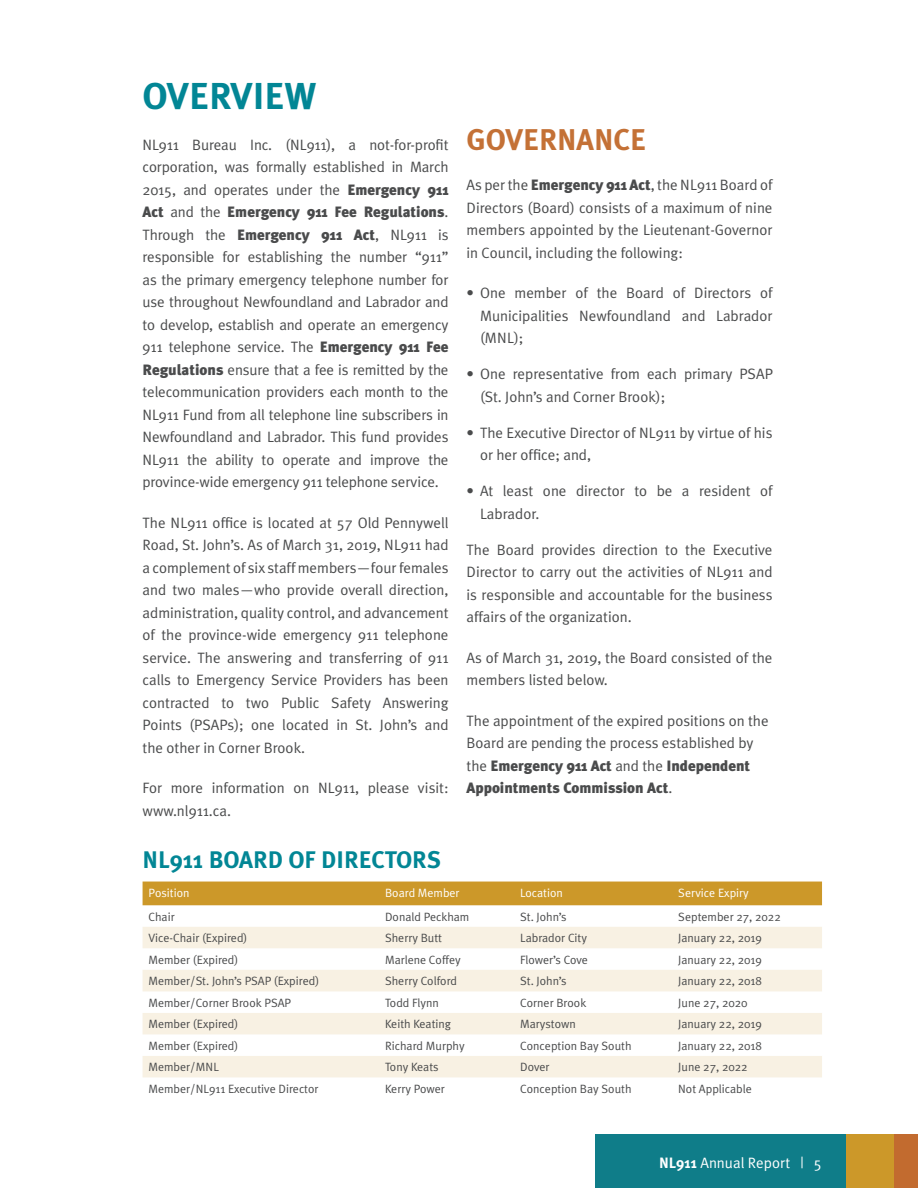
<style>
.page{position:relative;width:918px;height:1188px;background:#fff}
.page>*{position:absolute;margin:0;border:0;box-sizing:border-box;transform-origin:0 0}
.t1{font:700 37.5px "Meta Plus";color:#028695}
.t2{font:700 30px "Meta Plus";color:#c47136}
.t3{font:700 24px "Meta Plus";color:#028695}
.t4{font:15px/22.5px "Meta Plus Normal";color:#4a4b4c;text-align:justify}
.t5{font:900 15px/22.5px "Meta Plus";color:#4a4b4c}
.t6{font:15px "Meta Plus Normal";color:#fff}
.t7{font:12px "Meta Plus Normal";color:#4a4b4c}
.t8{font:12px "Meta Plus Normal";color:#fff}
.s1{font-family:"Meta Plus";font-weight:900}
.s2{font-family:"Meta Plus Normal";font-weight:400}
.s3{font-family:"Meta Plus";font-weight:700}
</style>
<div class="page">
<div style="left:143px;top:882px;width:679px;height:23px;background:#cc9829"></div>
<svg style="left:143px;top:927px;width:679px;height:150px;fill:#f8f1e3"></svg>
<div style="left:595px;top:1134px;width:252px;height:54px;background:#0f7d89"></div>
<div style="left:847px;top:1134px;width:47px;height:54px;background:#cc9829"></div>
<div style="left:894px;top:1134px;width:24px;height:54px;background:#c26b2f"></div>
<h1 class="t1" style="left:143px;top:74px;width:176px">OVERVIEW</h1>
<p class="t4" style="left:143px;top:133px;width:308px">NL911 Bureau Inc. (NL911), a not-for-profit corporation, was formally established in March 2015, and operates under the <span class="s1">Emergency 911</span></p>
<p class="t5" style="left:143px;top:201px;width:308px">Act <span class="s2">and the</span> Emergency 911 Fee Regulations<span class="s2">.</span></p>
<p class="t4" style="left:143px;top:223px;width:308px">Through the <span class="s1">Emergency 911 Act</span>, NL911 is responsible for establishing the number “911” as the primary emergency telephone number for use throughout Newfoundland and Labrador and to develop, establish and operate an emergency 911 telephone service. The <span class="s1">Emergency 911 Fee Regulations</span> ensure that a fee is remitted by the telecommunication providers each month to the NL911 Fund from all telephone line subscribers in Newfoundland and Labrador. This fund provides NL911 the ability to operate and improve the province-wide emergency 911 telephone service.</p>
<p class="t4" style="left:143px;top:511px;width:308px">The NL911 office is located at 57 Old Pennywell Road, St. John’s. As of March 31, 2019, NL911 had a complement of six staff members—four females and two males—who provide overall direction, administration, quality control, and advancement of the province-wide emergency 911 telephone service. The answering and transferring of 911 calls to Emergency Service Providers has been contracted to two Public Safety Answering Points (PSAPs); one located in St. John’s and the other in Corner Brook.</p>
<p class="t4" style="left:143px;top:776px;width:308px">For more information on NL911, please visit: www.nl911.ca.</p>
<h3 class="t3" style="left:143px;top:846px;width:300px">NL911 BOARD OF DIRECTORS</h3>
<h2 class="t2" style="left:467px;top:122px;width:181px">GOVERNANCE</h2>
<p class="t4" style="left:467px;top:173px;width:308px">As per the <span class="s1">Emergency 911 Act</span>, the NL911 Board of Directors (Board) consists of a maximum of nine members appointed by the Lieutenant-Governor in Council, including the following:</p>
<p class="t4" style="left:480px;top:281px;width:294px;text-indent:-14px">• One member of the Board of Directors of Municipalities Newfoundland and Labrador (MNL);</p>
<p class="t4" style="left:480px;top:362px;width:294px;text-indent:-14px">• One representative from each primary PSAP (St. John’s and Corner Brook);</p>
<p class="t4" style="left:480px;top:421px;width:294px;text-indent:-14px">• The Executive Director of NL911 by virtue of his or her office; and,</p>
<p class="t4" style="left:480px;top:479px;width:294px;text-indent:-14px">• At least one director to be a resident of<br>Labrador.</p>
<p class="t4" style="left:467px;top:538px;width:308px">The Board provides direction to the Executive Director to carry out the activities of NL911 and is responsible and accountable for the business affairs of the organization.</p>
<p class="t4" style="left:467px;top:646px;width:307px">As of March 31, 2019, the Board consisted of the members listed below.</p>
<p class="t4" style="left:467px;top:709px;width:304px">The appointment of the expired positions on the<br>Board are pending the process established by</p>
<p class="t5" style="left:467px;top:754px;width:285px"><span class="s2">the</span> Emergency 911 Act <span class="s2">and the</span> Independent<br>Appointments Commission Act<span class="s2">.</span></p>
<p class="t8" style="left:149px;top:886px;width:43px">Position</p>
<p class="t8" style="left:385px;top:886px;width:76px">Board Member</p>
<p class="t8" style="left:520px;top:886px;width:44px">Location</p>
<p class="t8" style="left:678px;top:886px;width:72px">Service Expiry</p>
<p class="t7" style="left:149px;top:910px;width:28px">Chair</p>
<p class="t7" style="left:385px;top:910px;width:86px">Donald Peckham</p>
<p class="t7" style="left:520px;top:910px;width:48px">St. John’s</p>
<p class="t7" style="left:678px;top:910px;width:104px">September 27, 2022</p>
<p class="t7" style="left:149px;top:931px;width:100px">Vice-Chair (Expired)</p>
<p class="t7" style="left:385px;top:931px;width:59px">Sherry Butt</p>
<p class="t7" style="left:520px;top:931px;width:68px">Labrador City</p>
<p class="t7" style="left:678px;top:931px;width:85px">January 22, 2019</p>
<p class="t7" style="left:149px;top:953px;width:91px">Member (Expired)</p>
<p class="t7" style="left:385px;top:953px;width:77px">Marlene Coffey</p>
<p class="t7" style="left:520px;top:953px;width:69px">Flower’s Cove</p>
<p class="t7" style="left:678px;top:953px;width:85px">January 22, 2019</p>
<p class="t7" style="left:149px;top:974px;width:172px">Member/St. John’s PSAP (Expired)</p>
<p class="t7" style="left:385px;top:974px;width:74px">Sherry Colford</p>
<p class="t7" style="left:520px;top:974px;width:48px">St. John’s</p>
<p class="t7" style="left:678px;top:974px;width:85px">January 22, 2018</p>
<p class="t7" style="left:149px;top:996px;width:144px">Member/Corner Brook PSAP</p>
<p class="t7" style="left:385px;top:996px;width:55px">Todd Flynn</p>
<p class="t7" style="left:520px;top:996px;width:68px">Corner Brook</p>
<p class="t7" style="left:678px;top:996px;width:71px">June 27, 2020</p>
<p class="t7" style="left:149px;top:1017px;width:91px">Member (Expired)</p>
<p class="t7" style="left:385px;top:1017px;width:68px">Keith Keating</p>
<p class="t7" style="left:520px;top:1017px;width:57px">Marystown</p>
<p class="t7" style="left:678px;top:1017px;width:85px">January 22, 2019</p>
<p class="t7" style="left:149px;top:1039px;width:91px">Member (Expired)</p>
<p class="t7" style="left:385px;top:1039px;width:81px">Richard Murphy</p>
<p class="t7" style="left:520px;top:1039px;width:113px">Conception Bay South</p>
<p class="t7" style="left:678px;top:1039px;width:85px">January 22, 2018</p>
<p class="t7" style="left:149px;top:1060px;width:72px">Member/MNL</p>
<p class="t7" style="left:385px;top:1060px;width:55px">Tony Keats</p>
<p class="t7" style="left:520px;top:1060px;width:31px">Dover</p>
<p class="t7" style="left:678px;top:1060px;width:71px">June 27, 2022</p>
<p class="t7" style="left:149px;top:1082px;width:172px">Member/NL911 Executive Director</p>
<p class="t7" style="left:385px;top:1082px;width:61px">Kerry Power</p>
<p class="t7" style="left:520px;top:1082px;width:113px">Conception Bay South</p>
<p class="t7" style="left:678px;top:1082px;width:75px">Not Applicable</p>
<p class="t6" style="left:659px;top:1154px;width:164px"><span class="s3">NL911</span> Annual Report | 5</p>
</div>
